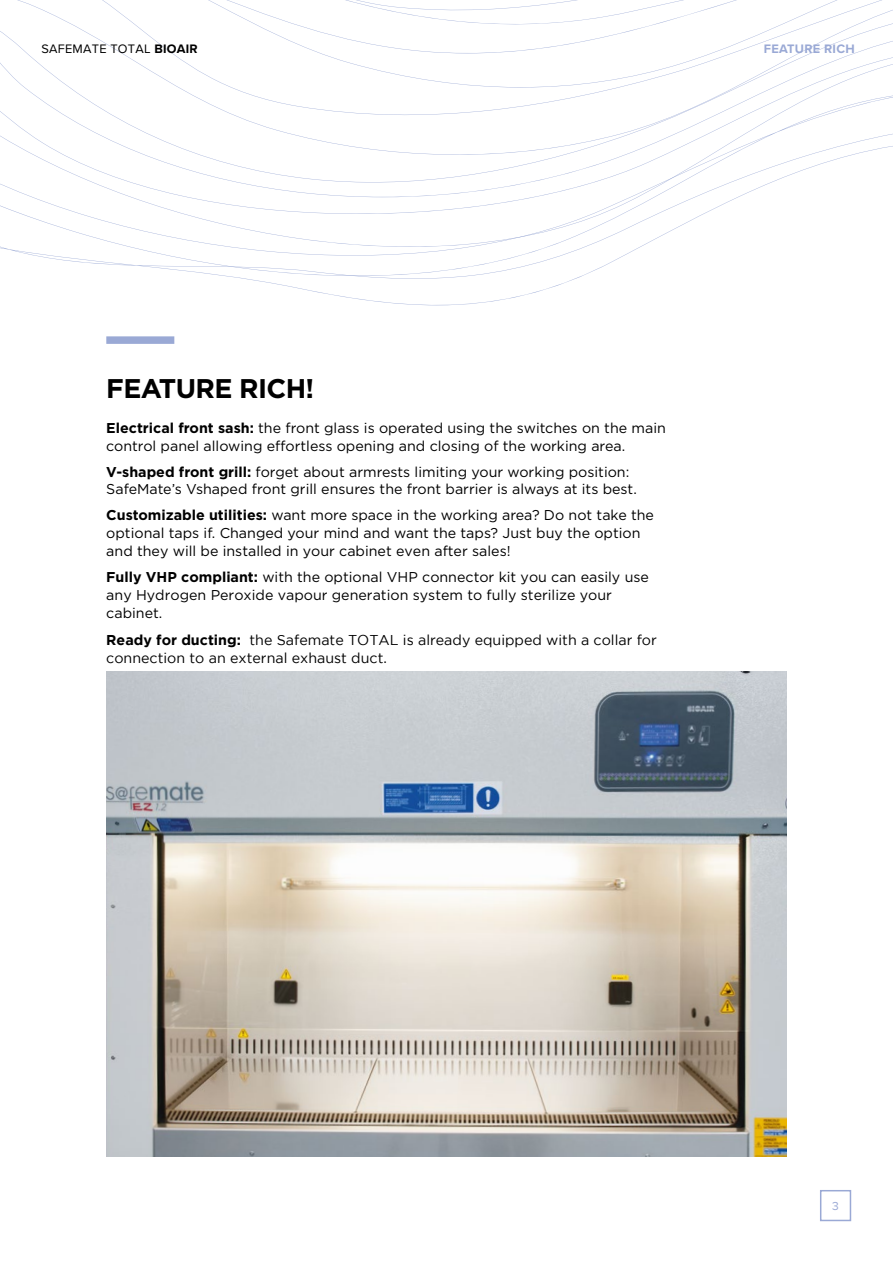
<style>
.page{position:relative;width:893px;height:1263px;background:#fff}
.page>*{position:absolute;margin:0;border:0;box-sizing:border-box;transform-origin:0 0}
.t1{font:700 27px "Gotham";letter-spacing:-.025em;color:#000}
.t2{font:14.25px/18px "Gotham";color:#000}
.t3{font:12.75px "Proxima Nova";letter-spacing:.02em;color:#000}
.t4{font:700 12.75px "Proxima Nova";letter-spacing:.02em;color:#9aa9d5}
.t5{font:12px "Proxima Nova";color:#9aa9d5}
.s1{font-weight:700}
</style>
<div class="page">
<svg style="left:0;top:0;width:893px;height:37px"></svg>
<svg style="left:0;top:37px;width:893px;height:31px"></svg>
<svg style="left:4px;top:68px;width:889px;height:37px"></svg>
<svg style="left:0;top:105px;width:893px;height:201px"></svg>
<img style="left:106px;top:671px;width:681px;height:486px">
<div style="left:820px;top:1190px;width:31px;height:31px;border:2px solid #9aa9d5"></div>
<div style="left:106px;top:336px;width:68px;height:8px;background:#9aa9d5"></div>
<p class="t3" style="left:41px;top:39px;width:158px">SAFEMATE TOTAL <span class="s1">BIOAIR</span></p>
<p class="t4" style="left:764px;top:39px;width:92px">FEATURE RICH</p>
<h1 class="t1" style="left:106px;top:370px;width:210px">FEATURE RICH!</h1>
<p class="t2" style="left:106px;top:418px;width:561px"><span class="s1">Electrical front sash:</span> the front glass is operated using the switches on the main control panel allowing effortless opening and closing of the working area.</p>
<p class="t2" style="left:106px;top:462px;width:532px;line-height:17.5px"><span class="s1">V-shaped front grill:</span> forget about armrests limiting your working position:<br>SafeMate’s Vshaped front grill ensures the front barrier is always at its best.</p>
<p class="t2" style="left:106px;top:506px;width:549px"><span class="s1">Customizable utilities:</span> want more space in the working area? Do not take the optional taps if. Changed your mind and want the taps? Just buy the option and they will be installed in your cabinet even after sales!</p>
<p class="t2" style="left:106px;top:568px;width:544px"><span class="s1">Fully VHP compliant:</span> with the optional VHP connector kit you can easily use any Hydrogen Peroxide vapour generation system to fully sterilize your cabinet.</p>
<p class="t2" style="left:106px;top:631px;width:552px;line-height:17.5px"><span class="s1">Ready for ducting:</span> the Safemate TOTAL is already equipped with a collar for connection to an external exhaust duct.</p>
<p class="t5" style="left:832px;top:1197px;width:8px">3</p>
</div>
